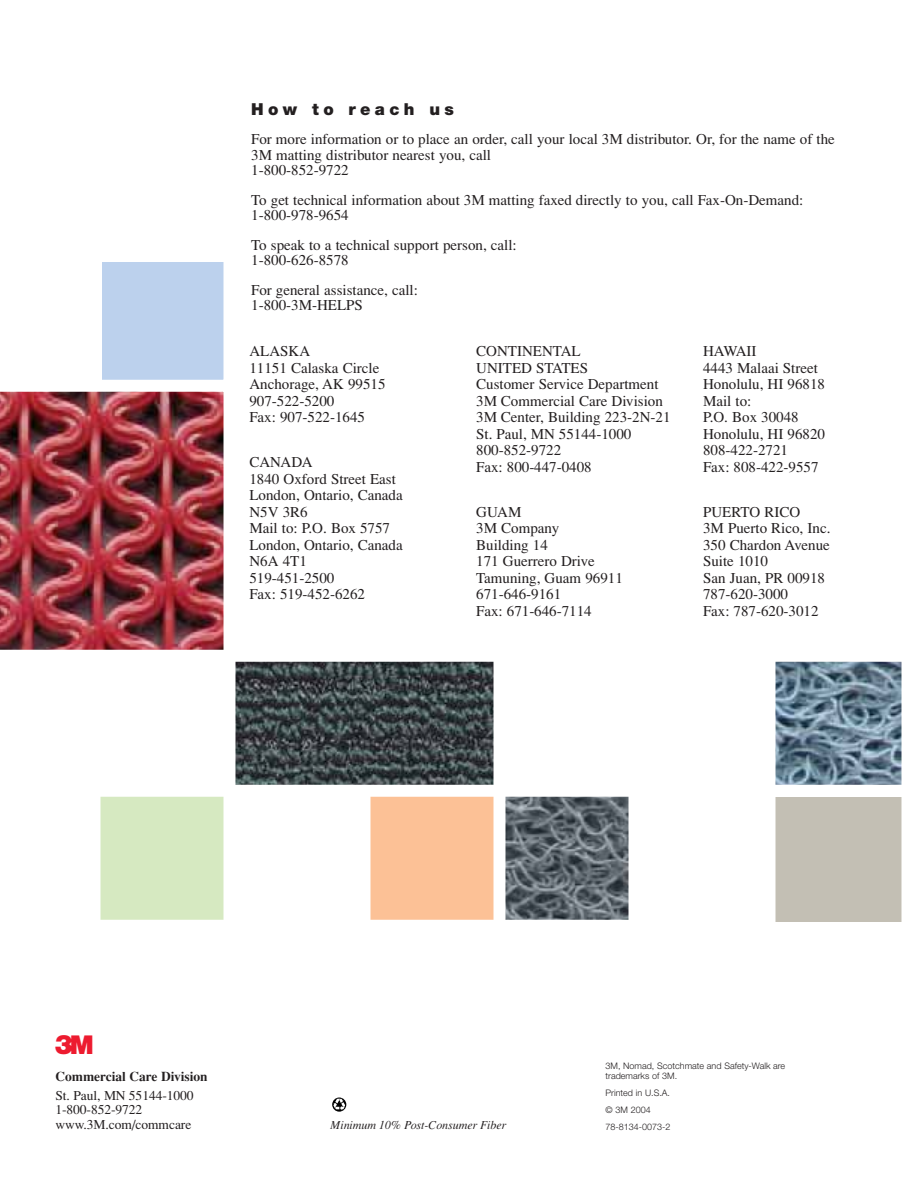
<style>
.page{position:relative;width:918px;height:1188px;background:#fff}
.page>*{position:absolute;margin:0;border:0;box-sizing:border-box;transform-origin:0 0}
.t1{font:27px "Logo 3 M Font";color:#ed1b2f}
.t2{font:900 16.5px "Helvetica Neue";letter-spacing:.265em;color:#231f20}
.t3{font:15px/16.5px "Times";color:#231f20}
.t4{font:13.5px/14.2px "Times";letter-spacing:-.005em;color:#231f20}
.t5{font:700 13.5px "Times";letter-spacing:-.005em;color:#231f20}
.t6{font:italic 12px "Times";letter-spacing:-.005em;color:#231f20}
.t7{font:300 9px/16.8px "Helvetica Neue";color:#231f20}
</style>
<div class="page">
<svg style="left:332px;top:1098px;width:14px;height:14px"></svg>
<div style="left:364px;top:789px;width:134px;height:138px;background:#fcc196"></div>
<div style="left:771px;top:798px;width:133px;height:124px;background:#c3bfb4"></div>
<div style="left:102px;top:263px;width:122px;height:119px;background:#bcd1ed"></div>
<img style="left:506px;top:797px;width:122px;height:123px">
<img style="left:776px;top:662px;width:126px;height:123px">
<img style="left:236px;top:662px;width:258px;height:123px">
<img style="left:0;top:392px;width:224px;height:258px">
<div style="left:94px;top:789px;width:134px;height:138px;background:#d6e9c1"></div>
<div style="left:88px;top:650px;width:12px;height:359px;background:#fff"></div>
<div style="left:224px;top:211px;width:12px;height:777px;background:#fff"></div>
<div style="left:358px;top:788px;width:12px;height:200px;background:#fff"></div>
<div style="left:494px;top:654px;width:12px;height:365px;background:#fff"></div>
<div style="left:764px;top:385px;width:12px;height:595px;background:#fff"></div>
<div style="left:902px;top:381px;width:12px;height:696px;background:#fff"></div>
<div style="left:0;top:380px;width:913px;height:12px;background:#fff"></div>
<div style="left:0;top:785px;width:915px;height:12px;background:#fff"></div>
<div style="left:0;top:920px;width:641px;height:12px;background:#fff"></div>
<p class="t2" style="left:251px;top:103px;width:204px">How to reach us</p>
<p class="t3" style="left:251px;top:132px;width:585px;line-height:15.8px">For more information or to place an order, call your local 3M distributor. Or, for the name of the<br>3M matting distributor nearest you, call<br>1-800-852-9722</p>
<p class="t3" style="left:251px;top:193px;width:554px;line-height:15.8px">To get technical information about 3M matting faxed directly to you, call Fax-On-Demand:<br>1-800-978-9654</p>
<p class="t3" style="left:251px;top:238px;width:267px;line-height:15.8px">To speak to a technical support person, call:<br>1-800-626-8578</p>
<p class="t3" style="left:251px;top:283px;width:168px;line-height:15.8px">For general assistance, call:<br>1-800-3M-HELPS</p>
<p class="t3" style="left:249px;top:344px;width:138px">ALASKA<br>11151 Calaska Circle<br>Anchorage, AK 99515<br>907-522-5200<br>Fax: 907-522-1645</p>
<p class="t3" style="left:249px;top:455px;width:155px">CANADA<br>1840 Oxford Street East<br>London, Ontario, Canada<br>N5V 3R6<br>Mail to: P.O. Box 5757<br>London, Ontario, Canada<br>N6A 4T1<br>519-451-2500<br>Fax: 519-452-6262</p>
<p class="t3" style="left:476px;top:344px;width:196px">CONTINENTAL<br>UNITED STATES<br>Customer Service Department<br>3M Commercial Care Division<br>3M Center, Building 223-2N-21<br>St. Paul, MN 55144-1000<br>800-852-9722<br>Fax: 800-447-0408</p>
<p class="t3" style="left:476px;top:505px;width:148px">GUAM<br>3M Company<br>Building 14<br>171 Guerrero Drive<br>Tamuning, Guam 96911<br>671-646-9161<br>Fax: 671-646-7114</p>
<p class="t3" style="left:703px;top:344px;width:123px">HAWAII<br>4443 Malaai Street<br>Honolulu, HI 96818<br>Mail to:<br>P.O. Box 30048<br>Honolulu, HI 96820<br>808-422-2721<br>Fax: 808-422-9557</p>
<p class="t3" style="left:703px;top:505px;width:129px">PUERTO RICO<br>3M Puerto Rico, Inc.<br>350 Chardon Avenue<br>Suite 1010<br>San Juan, PR 00918<br>787-620-3000<br>Fax: 787-620-3012</p>
<h1 class="t1" style="left:56px;top:1031px;width:45px">3</h1>
<p class="t5" style="left:56px;top:1072px;width:154px">Commercial Care Division</p>
<p class="t4" style="left:56px;top:1090px;width:140px">St. Paul, MN 55144-1000<br>1-800-852-9722 www.3M.com/commcare</p>
<p class="t6" style="left:331px;top:1121px;width:177px">Minimum 10% Post-Consumer Fiber</p>
<p class="t7" style="left:606px;top:1061px;width:181px;line-height:10.8px">3M, Nomad, Scotchmate and Safety-Walk are trademarks of 3M.</p>
<p class="t7" style="left:606px;top:1085px;width:67px">Printed in U.S.A. © 3M 2004<br>78-8134-0073-2</p>
</div>
